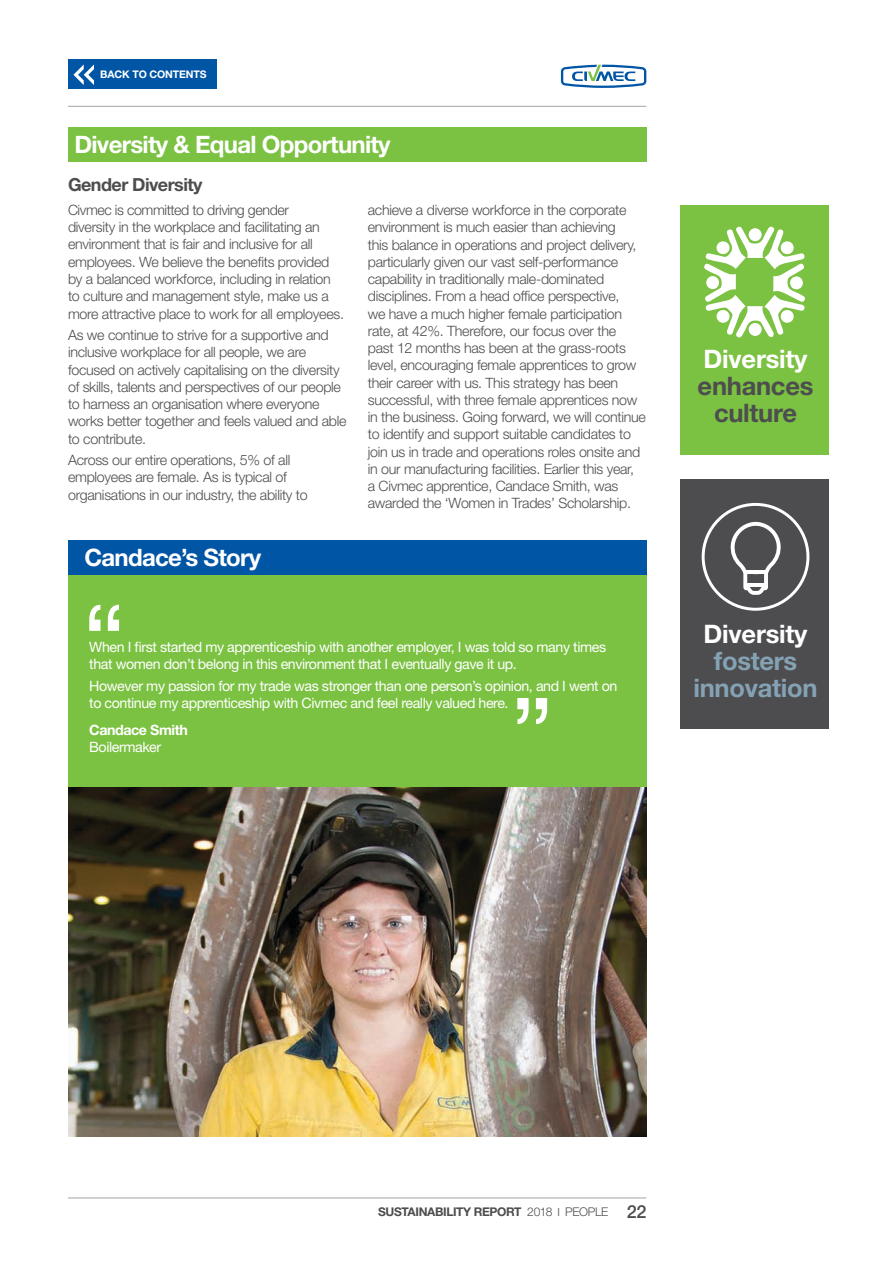
<style>
.page{position:relative;width:893px;height:1263px;background:#fff}
.page>*{position:absolute;margin:0;border:0;box-sizing:border-box;transform-origin:0 0}
.t1{font:700 25.5px "Helvetica Neue LT Std";letter-spacing:-.01em;color:#fff}
.t2{font:700 25.5px/27px "Helvetica Neue LT Std";letter-spacing:-.01em;color:#84a2b3;text-align:center}
.t3{font:700 25.5px/27px "Helvetica Neue LT Std";letter-spacing:-.01em;color:#4d4d4f;text-align:center}
.t4{font:700 24px "Helvetica Neue LT Std";letter-spacing:-.03em;color:#fff}
.t5{font:700 18px "Helvetica Neue LT Std";letter-spacing:-.03em;color:#4d4d4f}
.t6{font:300 14.25px/17.2px "Helvetica Neue LT Std";letter-spacing:-.02em;color:#4d4d4f}
.t7{font:14.25px/17.2px "Helvetica Neue LT Std";letter-spacing:-.03em;color:#fff}
.t8{font:700 14.25px "Helvetica Neue LT Std";letter-spacing:-.03em;color:#fff}
.t9{font:700 12px "Helvetica Neue LT Std";letter-spacing:-.03em;color:#4d4d4f}
.t10{font:700 10.5px "Helvetica Neue LT Std";letter-spacing:-.01em;color:#fff}
.s1{font-weight:300}
.s2{font-weight:300;font-size:11.25px}
.s3{font-weight:500;font-size:18px}
</style>
<div class="page">
<hr style="left:68px;top:106px;width:578px;height:1px;background:#a2a4a7">
<svg style="left:561px;top:65px;width:85px;height:23px"></svg>
<hr style="left:68px;top:1198px;width:578px;height:1px;background:#a2a4a7">
<div style="left:68px;top:541px;width:578px;height:595px;background:#7bc142"></div>
<div style="left:68px;top:541px;width:578px;height:34px;background:#0055a4"></div>
<img style="left:68px;top:787px;width:578px;height:349px">
<svg style="left:89px;top:605px;width:30px;height:26px"></svg>
<svg style="left:517px;top:698px;width:30px;height:26px"></svg>
<div style="left:680px;top:480px;width:149px;height:249px;background:#4d4d4f"></div>
<svg style="left:702px;top:503px;width:107px;height:108px"></svg>
<hr style="left:745px;top:570px;width:20px;height:4px;background:#fff">
<hr style="left:745px;top:583px;width:20px;height:4px;background:#fff">
<div style="left:680px;top:205px;width:149px;height:249px;background:#7bc142"></div>
<svg style="left:704px;top:226px;width:101px;height:112px"></svg>
<div style="left:748px;top:323px;width:14px;height:13px;background:#fff;border-radius:50%"></div>
<div style="left:748px;top:228px;width:14px;height:13px;background:#fff;border-radius:50%"></div>
<div style="left:716px;top:310px;width:14px;height:13px;background:#fff;border-radius:50%"></div>
<div style="left:716px;top:241px;width:14px;height:13px;background:#fff;border-radius:50%"></div>
<div style="left:790px;top:276px;width:13px;height:13px;background:#fff;border-radius:50%"></div>
<div style="left:706px;top:276px;width:13px;height:13px;background:#fff;border-radius:50%"></div>
<div style="left:781px;top:241px;width:13px;height:13px;background:#fff;border-radius:50%"></div>
<div style="left:781px;top:310px;width:13px;height:13px;background:#fff;border-radius:50%"></div>
<div style="left:68px;top:128px;width:578px;height:34px;background:#7bc142"></div>
<div style="left:68px;top:60px;width:149px;height:29px;background:#0055a4"></div>
<svg style="left:73px;top:64px;width:21px;height:21px"></svg>
<p class="t10" style="left:100px;top:68px;width:108px">BACK TO CONTENTS</p>
<h2 class="t4" style="left:74px;top:130px;width:318px">Diversity &amp; Equal Opportunity</h2>
<p class="t5" style="left:68px;top:173px;width:136px">Gender Diversity</p>
<p class="t6" style="left:68px;top:201px;width:277px">Civmec is committed to driving gender<br>diversity in the workplace and facilitating an environment that is fair and inclusive for all employees. We believe the benefits provided by a balanced workforce, including in relation to culture and management style, make us a more attractive place to work for all employees.</p>
<p class="t6" style="left:68px;top:326px;width:280px">As we continue to strive for a supportive and inclusive workplace for all people, we are focused on actively capitalising on the diversity of skills, talents and perspectives of our people to harness an organisation where everyone works better together and feels valued and able to contribute.</p>
<p class="t6" style="left:68px;top:451px;width:241px">Across our entire operations, 5% of all employees are female. As is typical of organisations in our industry, the ability to</p>
<h2 class="t4" style="left:85px;top:543px;width:178px">Candace’s Story</h2>
<p class="t6" style="left:368px;top:201px;width:280px">achieve a diverse workforce in the corporate environment is much easier than achieving<br>this balance in operations and project delivery, particularly given our vast self-performance capability in traditionally male-dominated disciplines. From a head office perspective,<br>we have a much higher female participation rate, at 42%. Therefore, our focus over the<br>past 12 months has been at the grass-roots level, encouraging female apprentices to grow their career with us. This strategy has been successful, with three female apprentices now in the business. Going forward, we will continue to identify and support suitable candidates to join us in trade and operations roles onsite and in our manufacturing facilities. Earlier this year,<br>a Civmec apprentice, Candace Smith, was awarded the ‘Women in Trades’ Scholarship.</p>
<p class="t7" style="left:89px;top:638px;width:518px">When I first started my apprenticeship with another employer, I was told so many times that women don’t belong in this environment that I eventually gave it up.</p>
<p class="t7" style="left:89px;top:677px;width:530px">However my passion for my trade was stronger than one person’s opinion, and I went on to continue my apprenticeship with Civmec and feel really valued here.</p>
<p class="t8" style="left:89px;top:721px;width:100px">Candace Smith</p>
<p class="t7" style="left:89px;top:738px;width:73px">Boilermaker</p>
<h1 class="t1" style="left:704px;top:343px;width:105px">Diversity</h1>
<h1 class="t3" style="left:698px;top:372px;width:117px">enhances culture</h1>
<h1 class="t1" style="left:704px;top:618px;width:105px">Diversity</h1>
<h1 class="t2" style="left:693px;top:647px;width:126px">fosters innovation</h1>
<p class="t9" style="left:378px;top:1204px;width:270px">SUSTAINABILITY REPORT <span class="s1">2018</span> <span class="s2">I</span> <span class="s1">PEOPLE</span> <span class="s3">22</span></p>
</div>
